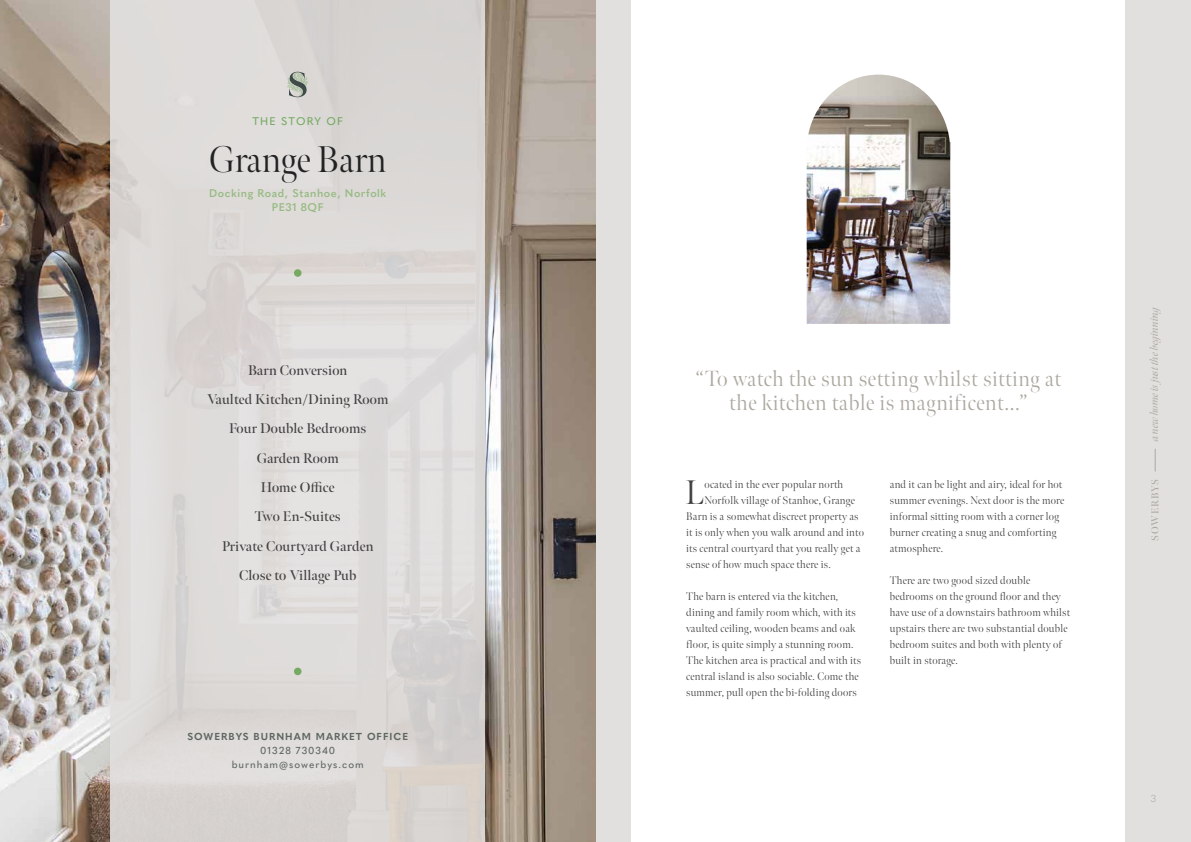
<style>
.page{position:relative;width:1191px;height:842px;background:#fff}
.page>*{position:absolute;margin:0;border:0;box-sizing:border-box;transform-origin:0 0}
.t1{font:300 37px "Meno Banner";color:#222223}
.t2{font:300 34px "Meno Banner";color:#434141}
.t3{font:300 22px/24px "Meno Banner";letter-spacing:.025em;color:#ada8a0;text-align:center}
.t4{font:600 14px/29.3px "Meno Banner";letter-spacing:.01em;color:#434141;text-align:center}
.t5{font:300 11px/16px "Meno Banner";letter-spacing:.02em;color:#434141}
.t6{font:600 11px/14px "Quasimoda";letter-spacing:.05em;color:#96ba81;text-align:center}
.t7{font:italic 11px "Meno Banner";letter-spacing:-.01em;color:#ada8a0}
.t8{font:500 11px "Quasimoda";letter-spacing:.1em;color:#76aa62}
.t9{font:500 10px/14px "Quasimoda";letter-spacing:.1em;color:#5e6662;text-align:center}
.t10{font:700 10px "Quasimoda";letter-spacing:.1em;color:#5e6662}
.t11{font:600 10px "Meno Banner";letter-spacing:.08em;color:#ada8a0}
.t12{font:300 10px "Quasimoda";color:#ada8a0}
</style>
<div class="page">
<div style="left:595px;top:0;width:596px;height:842px;background:#e2e0df"></div>
<svg style="left:1155px;top:449px;width:1px;height:22px"></svg>
<img style="left:0;top:0;width:595px;height:842px">
<div style="left:111px;top:0;width:374px;height:842px;background:#dddad8"></div>
<div style="left:294px;top:269px;width:7px;height:8px;background:#76aa62;border-radius:50%"></div>
<div style="left:294px;top:668px;width:7px;height:7px;background:#76aa62;border-radius:50%"></div>
<svg style="left:287px;top:72px;width:21px;height:25px"></svg>
<div style="left:631px;top:0;width:494px;height:842px;background:#fff"></div>
<img style="left:806px;top:75px;width:144px;height:249px">
<p class="t8" style="left:252px;top:113px;width:92px">THE STORY OF</p>
<h1 class="t1" style="left:209px;top:137px;width:179px">Grange Barn</h1>
<p class="t6" style="left:209px;top:186px;width:179px">Docking Road, Stanhoe, Norfolk<br>PE31 8QF</p>
<p class="t4" style="left:207px;top:355px;width:183px">Barn Conversion<br>Vaulted Kitchen/Dining Room<br>Four Double Bedrooms<br>Garden Room<br>Home Office<br>Two En-Suites<br>Private Courtyard Garden<br>Close to Village Pub</p>
<p class="t10" style="left:187px;top:728px;width:222px">SOWERBYS BURNHAM MARKET OFFICE</p>
<p class="t9" style="left:232px;top:742px;width:133px">01328 730340 burnham@sowerbys.com</p>
<h3 class="t3" style="left:695px;top:367px;width:367px">“To watch the sun setting whilst sitting at the kitchen table is magnificent...”</h3>
<h2 class="t2" style="left:685px;top:472px;width:20px">L</h2>
<p class="t5" style="left:704px;top:477px;width:140px">ocated in the ever popular north</p>
<p class="t5" style="left:704px;top:493px;width:152px">Norfolk village of Stanhoe, Grange</p>
<p class="t5" style="left:686px;top:509px;width:174px">Barn is a somewhat discreet property as</p>
<p class="t5" style="left:686px;top:525px;width:179px">it is only when you walk around and into</p>
<p class="t5" style="left:686px;top:541px;width:176px">its central courtyard that you really get a</p>
<p class="t5" style="left:686px;top:557px;width:146px">sense of how much space there is.</p>
<p class="t5" style="left:686px;top:589px;width:176px">The barn is entered via the kitchen, dining and family room which, with its vaulted ceiling, wooden beams and oak floor, is quite simply a stunning room.<br>The kitchen area is practical and with its central island is also sociable. Come the summer, pull open the bi-folding doors</p>
<p class="t5" style="left:889px;top:477px;width:176px">and it can be light and airy, ideal for hot summer evenings. Next door is the more informal sitting room with a corner log burner creating a snug and comforting atmosphere.</p>
<p class="t5" style="left:889px;top:573px;width:182px">There are two good sized double bedrooms on the ground floor and they have use of a downstairs bathroom whilst upstairs there are two substantial double bedroom suites and both with plenty of built in storage.</p>
<p class="t7" style="left:1147px;top:441px;width:138px;rotate:-90deg">a new home is just the beginning</p>
<p class="t11" style="left:1149px;top:541px;width:63px;rotate:-90deg">SOWERBYS</p>
<p class="t12" style="left:1150px;top:791px;width:7px">3</p>
</div>
